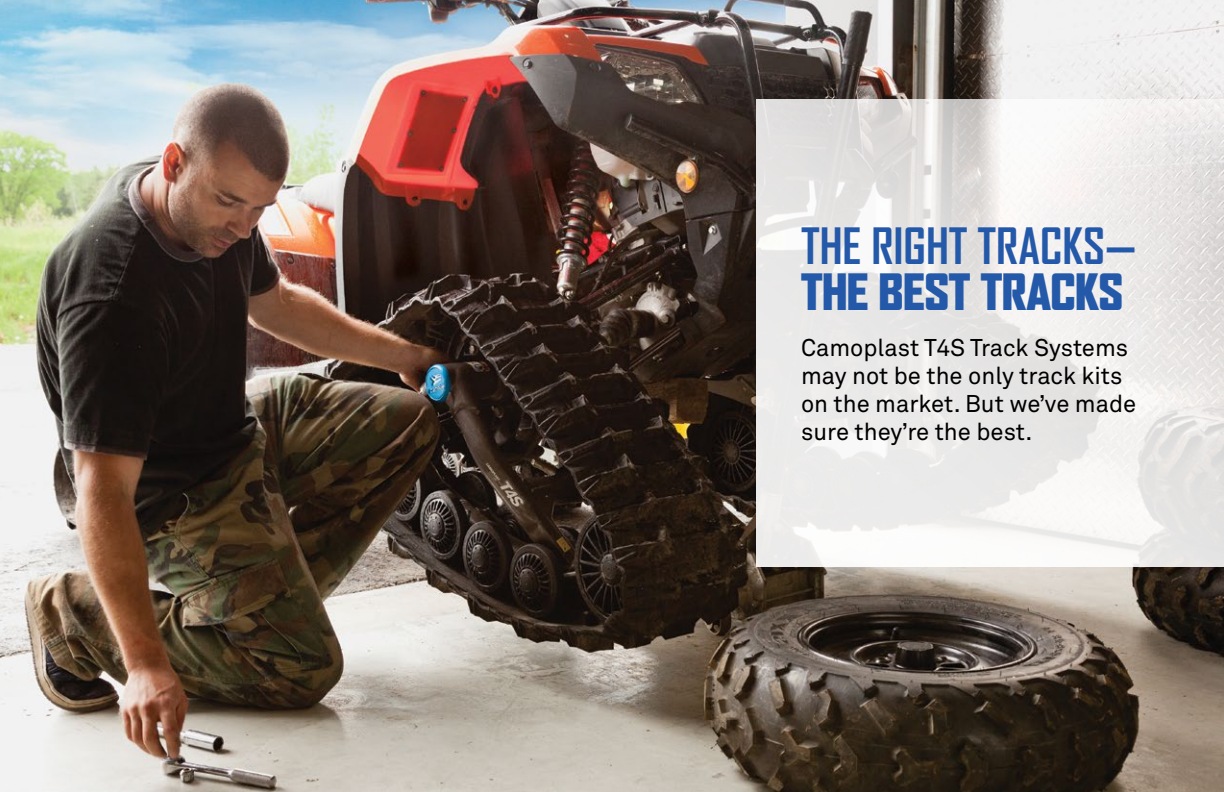
<style>
.page{position:relative;width:1224px;height:792px;background:#fff}
.page>*{position:absolute;margin:0;border:0;box-sizing:border-box;transform-origin:0 0}
.t1{font:700 48px "Agency FB";color:#2459a9}
.t2{font:900 48px "Agency FB";color:#2459a9}
.t3{font:24px/28px "Akkurat Office";color:#000}
</style>
<div class="page">
<img style="left:0;top:0;width:1224px;height:792px">
<svg style="left:756px;top:99px;width:468px;height:468px;fill:#ebeae9"></svg>
<h1 class="t1" style="left:801px;top:218px;width:337px">THE RIGHT TRACKS—</h1>
<h1 class="t2" style="left:801px;top:264px;width:324px">THE BEST TRACKS</h1>
<p class="t3" style="left:801px;top:335px;width:337px">Camoplast T4S Track Systems may not be the only track kits on the market. But we’ve made sure they’re the best.</p>
</div>
